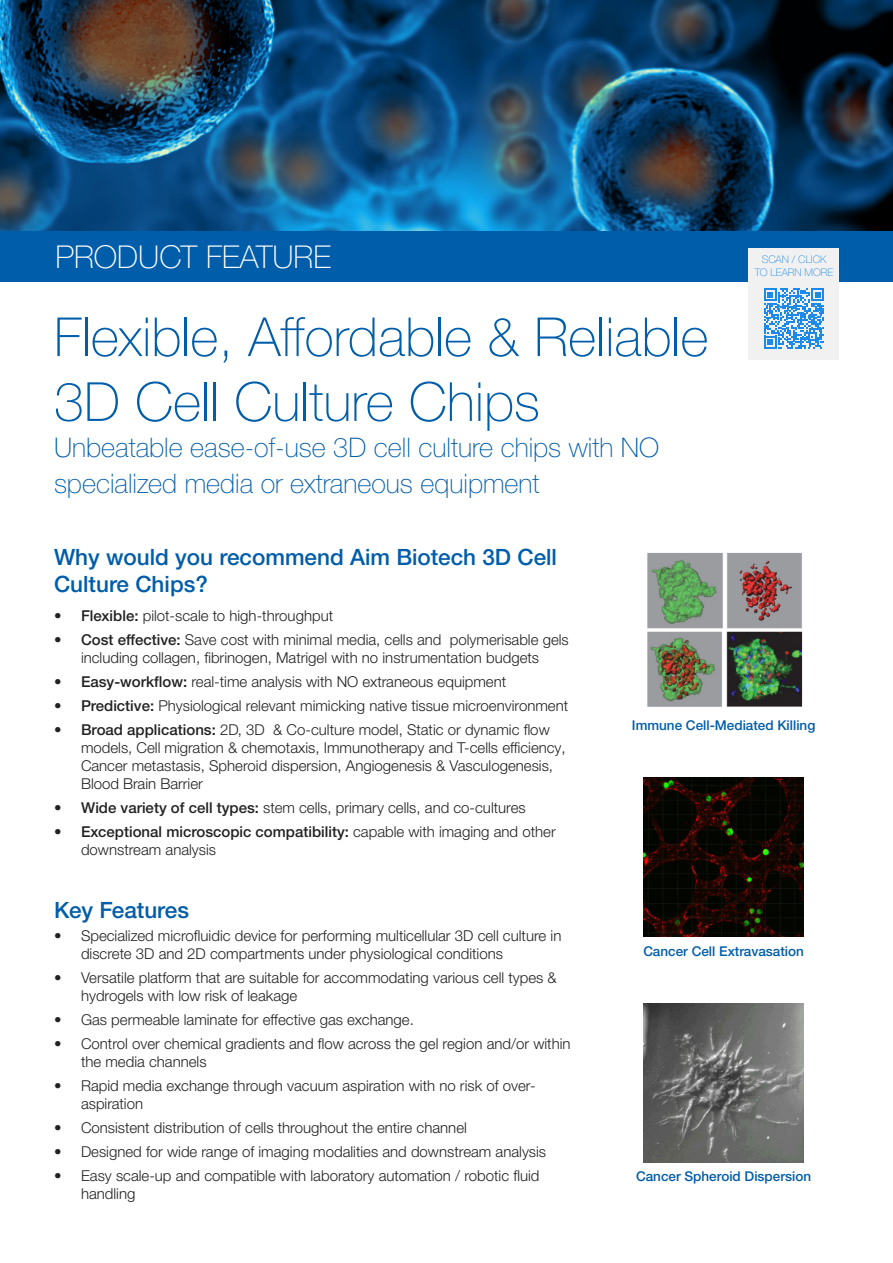
<style>
.page{position:relative;width:893px;height:1263px;background:#fff}
.page>*{position:absolute;margin:0;border:0;box-sizing:border-box;transform-origin:0 0}
.t1{font:100 54px/64.8px "Helvetica Neue LTW1 G";color:#005daa}
.t2{font:100 31.5px "Helvetica Neue LTW1 G";color:#fff}
.t3{font:100 27px/36px "Helvetica Neue LTW1 G";color:#005daa}
.t4{font:500 22.5px/27px "Helvetica Neue LTW1 G";color:#005daa}
.t5{font:300 15px/18px "Helvetica Neue LTW1 G";color:#222}
.t6{font:500 13.5px "Helvetica Neue LTW1 G";color:#005daa}
.t7{font:100 10.5px "Helvetica Neue LTW1 G";color:#1e8ae7}
.s1{font-weight:500}
</style>
<div class="page">
<img style="left:0;top:0;width:893px;height:231px">
<div style="left:0;top:231px;width:893px;height:51px;background:#005daa"></div>
<div style="left:748px;top:248px;width:90px;height:111px;background:#f1f1f1"></div>
<svg style="left:764px;top:288px;width:60px;height:61px"></svg>
<img style="left:647px;top:553px;width:156px;height:154px">
<img style="left:643px;top:777px;width:161px;height:159px">
<img style="left:643px;top:1004px;width:161px;height:158px">
<p class="t2" style="left:56px;top:238px;width:277px">PRODUCT FEATURE</p>
<p class="t7" style="left:762px;top:253px;width:66px">SCAN / CLICK</p>
<p class="t7" style="left:755px;top:266px;width:80px">TO LEARN MORE</p>
<p class="t1" style="left:54px;top:305px;width:656px">Flexible, Affordable &amp; Reliable<br>3D Cell Culture Chips</p>
<p class="t3" style="left:54px;top:429px;width:607px">Unbeatable ease-of-use 3D cell culture chips with NO specialized media or extraneous equipment</p>
<p class="t4" style="left:54px;top:544px;width:505px">Why would you recommend Aim Biotech 3D Cell<br>Culture Chips?</p>
<p class="t5" style="left:54px;top:606px;width:281px"><span class="s1">• Flexible:</span> pilot-scale to high-throughput</p>
<p class="t5" style="left:54px;top:630px;width:516px;text-align:center"><span class="s1">• Cost effective:</span> Save cost with minimal media, cells and polymerisable gels including collagen, fibrinogen, Matrigel with no instrumentation budgets</p>
<p class="t5" style="left:54px;top:672px;width:454px"><span class="s1">• Easy-workflow:</span> real-time analysis with NO extraneous equipment</p>
<p class="t5" style="left:54px;top:696px;width:516px"><span class="s1">• Predictive:</span> Physiological relevant mimicking native tissue microenvironment</p>
<p class="t5" style="left:81px;top:720px;width:486px;text-indent:-27px"><span class="s1">• Broad applications:</span> 2D, 3D &amp; Co-culture model, Static or dynamic flow models, Cell migration &amp; chemotaxis, Immunotherapy and T-cells efficiency, Cancer metastasis, Spheroid dispersion, Angiogenesis &amp; Vasculogenesis, Blood Brain Barrier</p>
<p class="t5" style="left:54px;top:798px;width:473px"><span class="s1">• Wide variety of cell types:</span> stem cells, primary cells, and co-cultures</p>
<p class="t5" style="left:81px;top:822px;width:476px;text-indent:-27px"><span class="s1">• Exceptional microscopic compatibility:</span> capable with imaging and other downstream analysis</p>
<p class="t4" style="left:54px;top:896px;width:137px">Key Features</p>
<p class="t5" style="left:81px;top:927px;width:482px;text-indent:-27px">• Specialized microfluidic device for performing multicellular 3D cell culture in discrete 3D and 2D compartments under physiological conditions</p>
<p class="t5" style="left:81px;top:969px;width:477px;text-indent:-27px">• Versatile platform that are suitable for accommodating various cell types &amp; hydrogels with low risk of leakage</p>
<p class="t5" style="left:54px;top:1011px;width:361px">• Gas permeable laminate for effective gas exchange.</p>
<p class="t5" style="left:81px;top:1035px;width:491px;text-indent:-27px">• Control over chemical gradients and flow across the gel region and/or within the media channels</p>
<p class="t5" style="left:81px;top:1077px;width:456px;text-indent:-27px">• Rapid media exchange through vacuum aspiration with no risk of over&shy;aspiration</p>
<p class="t5" style="left:54px;top:1119px;width:414px">• Consistent distribution of cells throughout the entire channel</p>
<p class="t5" style="left:54px;top:1143px;width:494px">• Designed for wide range of imaging modalities and downstream analysis</p>
<p class="t5" style="left:81px;top:1167px;width:460px;text-indent:-27px">• Easy scale-up and compatible with laboratory automation / robotic fluid handling</p>
<p class="t6" style="left:632px;top:717px;width:185px">Immune Cell-Mediated Killing</p>
<p class="t6" style="left:643px;top:943px;width:162px">Cancer Cell Extravasation</p>
<p class="t6" style="left:636px;top:1168px;width:176px">Cancer Spheroid Dispersion</p>
</div>
